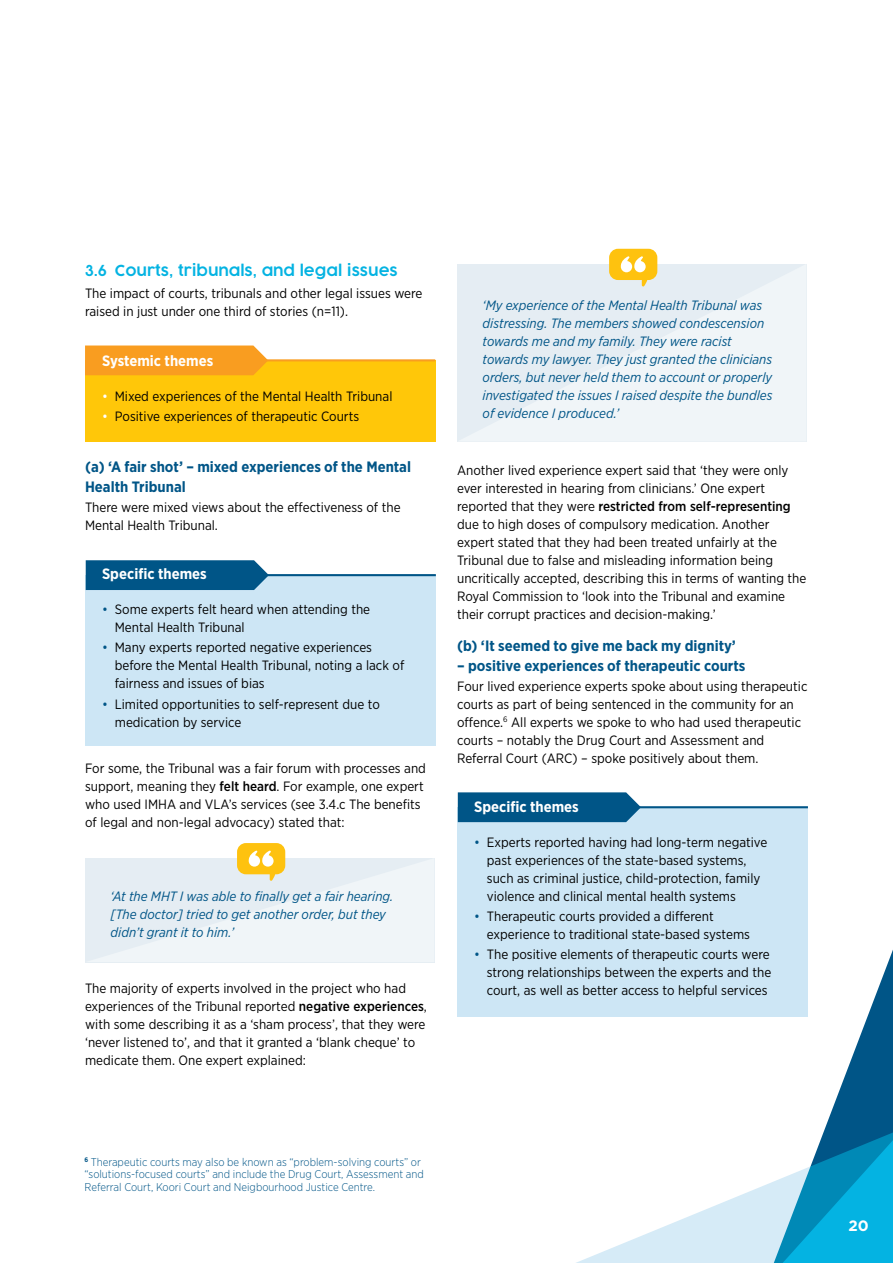
<style>
.page{position:relative;width:893px;height:1263px;background:#fff}
.page>*{position:absolute;margin:0;border:0;box-sizing:border-box;transform-origin:0 0}
.t1{font:700 15px/19.5px "Gotham Narrow";color:#005587}
.t2{font:700 15px "Gotham Narrow";color:#fff}
.t3{font:300 15px "Cocogoose Pro";color:#04b3e2}
.t4{font:700 15px "Gotham";color:#fff}
.t5{font:13.5px/18px "Gotham Narrow";color:#000}
.t6{font:italic 13.5px/18px "Gotham Narrow";color:#005587}
.t7{font:300 11.25px/12.8px "Gotham Narrow";color:#005587}
.s1{color:#fff}
.s2{color:#005587}
.s3{font-weight:500}
</style>
<div class="page">
<svg style="left:576px;top:1183px;width:193px;height:80px"></svg>
<svg style="left:769px;top:950px;width:124px;height:313px"></svg>
<div style="left:458px;top:807px;width:350px;height:210px;background:#cde6f5"></div>
<hr style="left:485px;top:806px;width:323px;height:2px;background:#005587">
<svg style="left:458px;top:792px;width:183px;height:30px;background:#0c5d8d"></svg>
<svg style="left:457px;top:264px;width:349px;height:177px;fill:#f0f5f8"></svg>
<svg style="left:609px;top:249px;width:48px;height:37px;background:#f9d259"></svg>
<svg style="left:85px;top:843px;width:349px;height:119px"></svg>
<div style="left:86px;top:575px;width:350px;height:170px;background:#cde6f5"></div>
<hr style="left:107px;top:574px;width:329px;height:2px;background:#005587">
<svg style="left:86px;top:560px;width:183px;height:30px;background:#0b5c8c"></svg>
<div style="left:85px;top:360px;width:350px;height:82px;background:#ffc709"></div>
<hr style="left:106px;top:359px;width:329px;height:2px;background:#f99d20">
<svg style="left:85px;top:345px;width:183px;height:30px;background:#f9a127"></svg>
<p class="t3" style="left:85px;top:260px;width:314px">3.6 Courts, tribunals, and legal issues</p>
<p class="t5" style="left:85px;top:284px;width:339px">The impact of courts, tribunals and other legal issues were raised in just under one third of stories (n=11).</p>
<p class="t2" style="left:102px;top:351px;width:113px">Systemic themes</p>
<p class="t5" style="left:102px;top:386px;width:292px"><span class="s1">•</span> Mixed experiences of the Mental Health Tribunal</p>
<p class="t5" style="left:102px;top:407px;width:259px"><span class="s1">•</span> Positive experiences of therapeutic Courts</p>
<p class="t1" style="left:85px;top:457px;width:328px">(a) ‘A fair shot’ – mixed experiences of the Mental<br>Health Tribunal</p>
<p class="t5" style="left:85px;top:498px;width:317px">There were mixed views about the effectiveness of the<br>Mental Health Tribunal.</p>
<p class="t2" style="left:102px;top:564px;width:106px">Specific themes</p>
<p class="t5" style="left:115px;top:600px;width:257px;text-indent:-13px"><span class="s2">•</span> Some experts felt heard when attending the<br>Mental Health Tribunal</p>
<p class="t5" style="left:115px;top:638px;width:291px;text-indent:-13px"><span class="s2">•</span> Many experts reported negative experiences before the Mental Health Tribunal, noting a lack of fairness and issues of bias</p>
<p class="t5" style="left:115px;top:695px;width:267px;text-indent:-13px"><span class="s2">•</span> Limited opportunities to self-represent due to medication by service</p>
<p class="t5" style="left:85px;top:759px;width:342px">For some, the Tribunal was a fair forum with processes and support, meaning they <span class="s3">felt heard</span>. For example, one expert who used IMHA and VLA’s services (see 3.4.c The benefits of legal and non-legal advocacy) stated that:</p>
<p class="t6" style="left:111px;top:886px;width:284px">‘At the MHT I was able to finally get a fair hearing. [The doctor] tried to get another order, but they didn’t grant it to him.’</p>
<p class="t5" style="left:85px;top:979px;width:343px">The majority of experts involved in the project who had experiences of the Tribunal reported <span class="s3">negative experiences</span>, with some describing it as a ‘sham process’, that they were ‘never listened to’, and that it granted a ‘blank cheque’ to medicate them. One expert explained:</p>
<p class="t6" style="left:483px;top:296px;width:291px">‘My experience of the Mental Health Tribunal was distressing. The members showed condescension towards me and my family. They were racist towards my lawyer. They just granted the clinicians orders, but never held them to account or properly investigated the issues I raised despite the bundles of evidence I produced.’</p>
<p class="t5" style="left:457px;top:461px;width:351px">Another lived experience expert said that ‘they were only ever interested in hearing from clinicians.’ One expert reported that they were <span class="s3">restricted from self-representing </span>due to high doses of compulsory medication. Another expert stated that they had been treated unfairly at the Tribunal due to false and misleading information being uncritically accepted, describing this in terms of wanting the Royal Commission to ‘look into the Tribunal and examine their corrupt practices and decision-making.’</p>
<p class="t1" style="left:457px;top:636px;width:280px">(b) ‘It seemed to give me back my dignity’</p>
<p class="t1" style="left:457px;top:655px;width:290px">– positive experiences of therapeutic courts</p>
<p class="t5" style="left:457px;top:677px;width:352px">Four lived experience experts spoke about using therapeutic courts as part of being sentenced in the community for an offence.<sup>6</sup> All experts we spoke to who had used therapeutic courts – notably the Drug Court and Assessment and Referral Court (ARC) – spoke positively about them.</p>
<p class="t2" style="left:474px;top:797px;width:106px">Specific themes</p>
<p class="t5" style="left:487px;top:833px;width:282px;text-indent:-13px"><span class="s2">•</span> Experts reported having had long-term negative past experiences of the state-based systems, such as criminal justice, child-protection, family violence and clinical mental health systems</p>
<p class="t5" style="left:487px;top:907px;width:265px;text-indent:-13px"><span class="s2">•</span> Therapeutic courts provided a different experience to traditional state-based systems</p>
<p class="t5" style="left:487px;top:945px;width:286px;text-align:justify;text-indent:-13px"><span class="s2">•</span> The positive elements of therapeutic courts were strong relationships between the experts and the court, as well as better access to helpful services</p>
<p class="t7" style="left:84px;top:1155px;width:341px"><sup>6</sup> Therapeutic courts may also be known as “problem-solving courts” or “solutions-focused courts” and include the Drug Court, Assessment and<br>Referral Court, Koori Court and Neigbourhood Justice Centre.</p>
<p class="t4" style="left:848px;top:1215px;width:22px">20</p>
</div>
